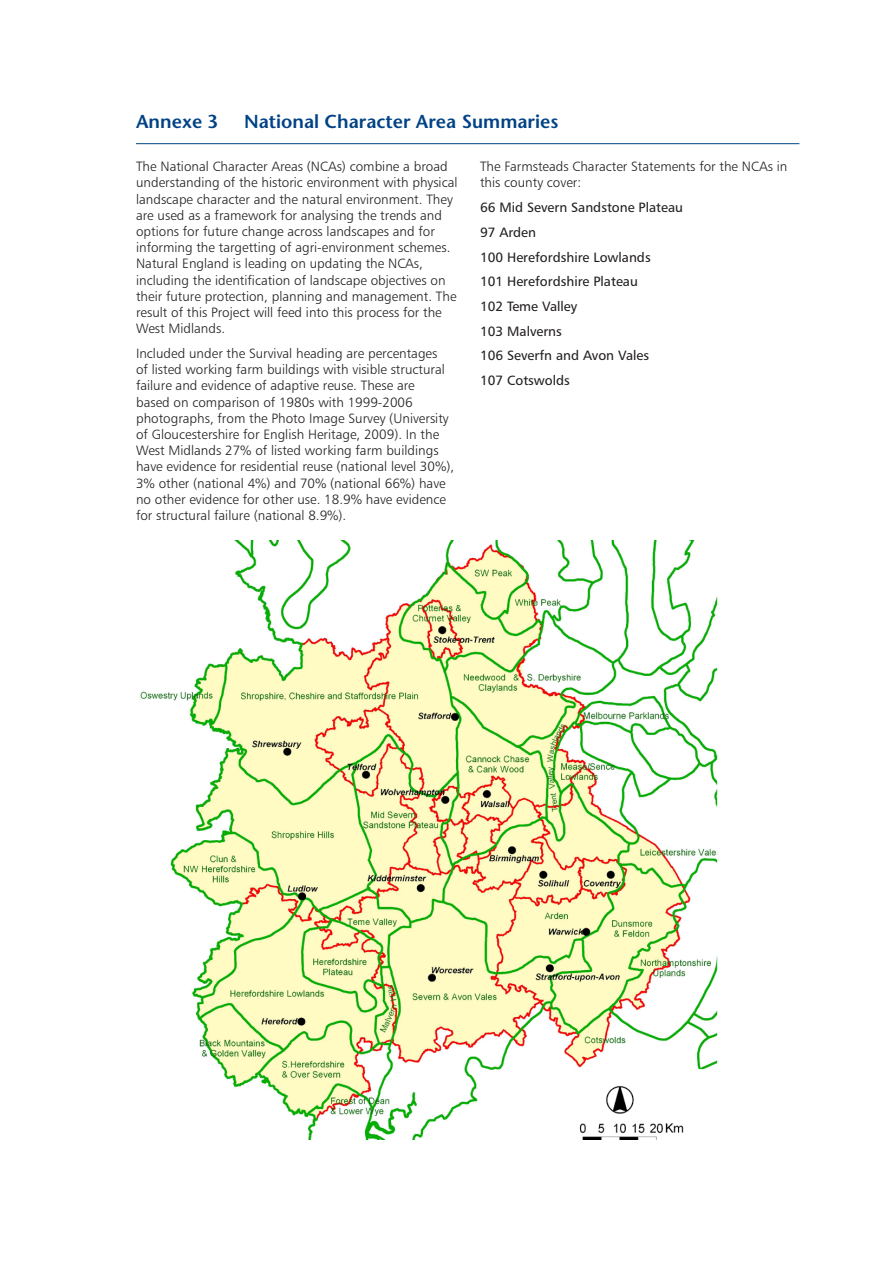
<style>
.page{position:relative;width:893px;height:1263px;background:#fff}
.page>*{position:absolute;margin:0;border:0;box-sizing:border-box;transform-origin:0 0}
.t1{font:600 18.75px "Stone Sans";color:#014286}
.t2{font:13.5px/16.2px "Humanist 777 BT Light B";color:#231f20}
.t3{font:13.5px "Humanist 777 BT Roman B";color:#231f20}
</style>
<div class="page">
<img style="left:140px;top:540px;width:578px;height:600px">
<hr style="left:136px;top:143px;width:663px;height:1px;background:#014286">
<h1 class="t1" style="left:136px;top:110px;width:84px">Annexe 3</h1>
<h1 class="t1" style="left:244px;top:110px;width:316px">National Character Area Summaries</h1>
<p class="t2" style="left:136px;top:158px;width:323px">The National Character Areas (NCAs) combine a broad understanding of the historic environment with physical landscape character and the natural environment. They are used as a framework for analysing the trends and options for future change across landscapes and for informing the targetting of agri-environment schemes.<br>Natural England is leading on updating the NCAs, including the identification of landscape objectives on their future protection, planning and management. The result of this Project will feed into this process for the West Midlands.</p>
<p class="t2" style="left:136px;top:345px;width:320px">Included under the Survival heading are percentages<br>of listed working farm buildings with visible structural failure and evidence of adaptive reuse. These are<br>based on comparison of 1980s with 1999-2006 photographs, from the Photo Image Survey (University of Gloucestershire for English Heritage, 2009). In the West Midlands 27% of listed working farm buildings have evidence for residential reuse (national level 30%), 3% other (national 4%) and 70% (national 66%) have no other evidence for other use. 18.9% have evidence for structural failure (national 8.9%).</p>
<p class="t2" style="left:480px;top:158px;width:309px">The Farmsteads Character Statements for the NCAs in this county cover:</p>
<p class="t3" style="left:480px;top:199px;width:205px">66 Mid Severn Sandstone Plateau</p>
<p class="t3" style="left:480px;top:224px;width:58px">97 Arden</p>
<p class="t3" style="left:480px;top:248px;width:172px">100 Herefordshire Lowlands</p>
<p class="t3" style="left:480px;top:273px;width:159px">101 Herefordshire Plateau</p>
<p class="t3" style="left:480px;top:298px;width:99px">102 Teme Valley</p>
<p class="t3" style="left:480px;top:323px;width:83px">103 Malverns</p>
<p class="t3" style="left:480px;top:347px;width:171px">106 Severfn and Avon Vales</p>
<p class="t3" style="left:480px;top:372px;width:91px">107 Cotswolds</p>
</div>
